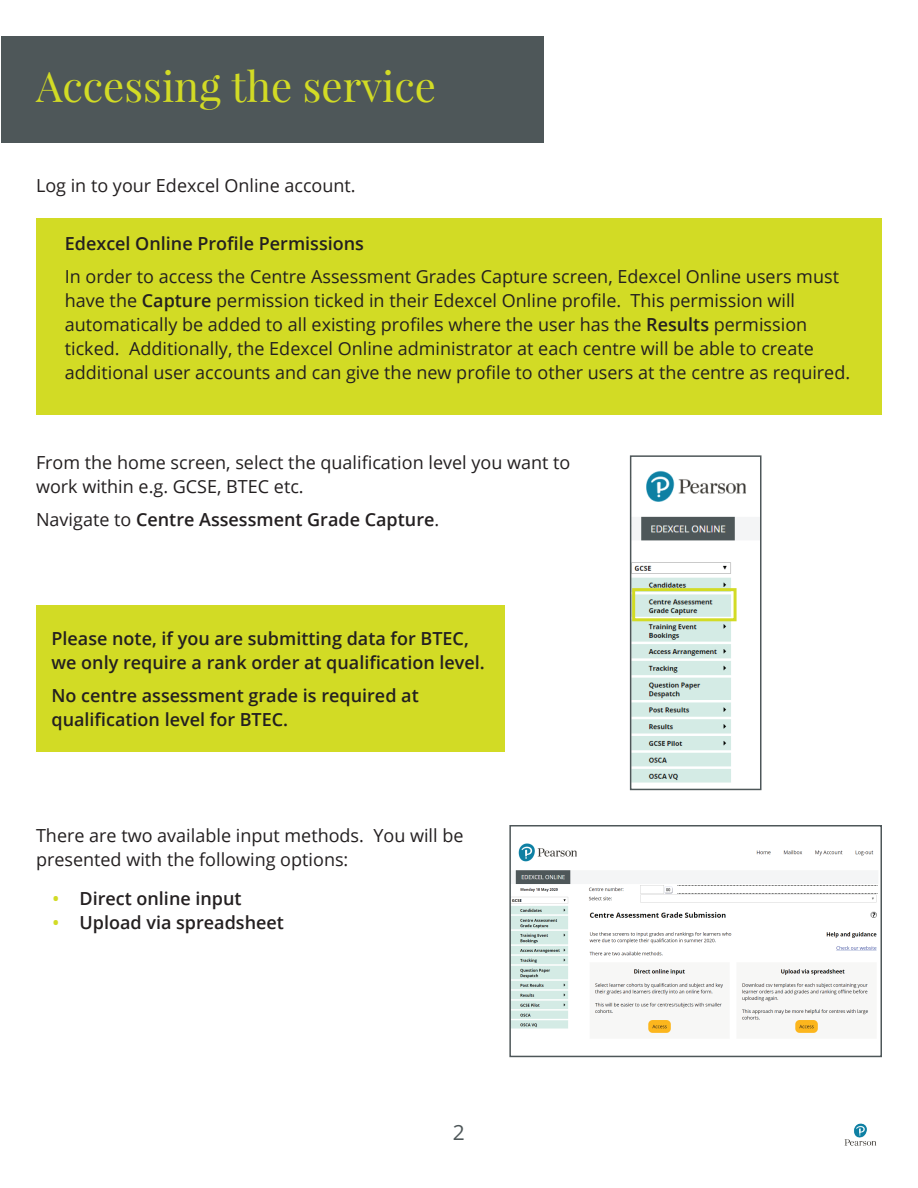
<style>
.page{position:relative;width:918px;height:1188px;background:#fff}
.page>*{position:absolute;margin:0;border:0;box-sizing:border-box;transform-origin:0 0}
.t1{font:42px "Playfair Display";color:#d2db25}
.t2{font:21px "Open Sans";color:#4e5759}
.t3{font:18px/24px "Open Sans";color:#231f20}
.t4{font:600 18px/24px "Open Sans";color:#231f20}
.s1{font-weight:600}
.s2{font-weight:400}
.s3{color:#d2db25}
</style>
<div class="page">
<div style="left:1px;top:36px;width:543px;height:106px;background:#4e5759"></div>
<img style="left:512px;top:843px;width:366px;height:190px">
<div style="left:509px;top:825px;width:373px;height:232px;border:2px solid #4e5759"></div>
<img style="left:633px;top:470px;width:125px;height:313px">
<div style="left:630px;top:455px;width:131px;height:335px;border:2px solid #4e5759"></div>
<div style="left:632px;top:588px;width:105px;height:33px;border:3px solid #d2db25"></div>
<div style="left:36px;top:218px;width:846px;height:197px;background:#d2db25"></div>
<img style="left:844px;top:1123px;width:33px;height:23px">
<div style="left:36px;top:605px;width:468px;height:146px;background:#d2db25"></div>
<h1 class="t1" style="left:36px;top:60px;width:402px">Accessing the service</h1>
<p class="t3" style="left:36px;top:173px;width:321px">Log in to your Edexcel Online account.</p>
<p class="t4" style="left:65px;top:231px;width:301px">Edexcel Online Profile Permissions</p>
<p class="t3" style="left:65px;top:264px;width:787px">In order to access the Centre Assessment Grades Capture screen, Edexcel Online users must have the <span class="s1">Capture</span> permission ticked in their Edexcel Online profile. This permission will automatically be added to all existing profiles where the user has the <span class="s1">Results</span> permission ticked. Additionally, the Edexcel Online administrator at each centre will be able to create additional user accounts and can give the new profile to other users at the centre as required.</p>
<p class="t3" style="left:36px;top:450px;width:536px">From the home screen, select the qualification level you want to work within e.g. GCSE, BTEC etc.</p>
<p class="t4" style="left:36px;top:507px;width:405px"><span class="s2">Navigate to</span> Centre Assessment Grade Capture<span class="s2">.</span></p>
<p class="t4" style="left:51px;top:626px;width:435px">Please note, if you are submitting data for BTEC, we only require a rank order at qualification level.</p>
<p class="t4" style="left:51px;top:683px;width:369px">No centre assessment grade is required at qualification level for BTEC.</p>
<p class="t3" style="left:36px;top:823px;width:429px">There are two available input methods. You will be presented with the following options:</p>
<p class="t4" style="left:53px;top:886px;width:191px"><span class="s3">•</span> Direct online input</p>
<p class="t4" style="left:53px;top:910px;width:233px"><span class="s3">•</span> Upload via spreadsheet</p>
<p class="t2" style="left:453px;top:1118px;width:14px">2</p>
</div>
